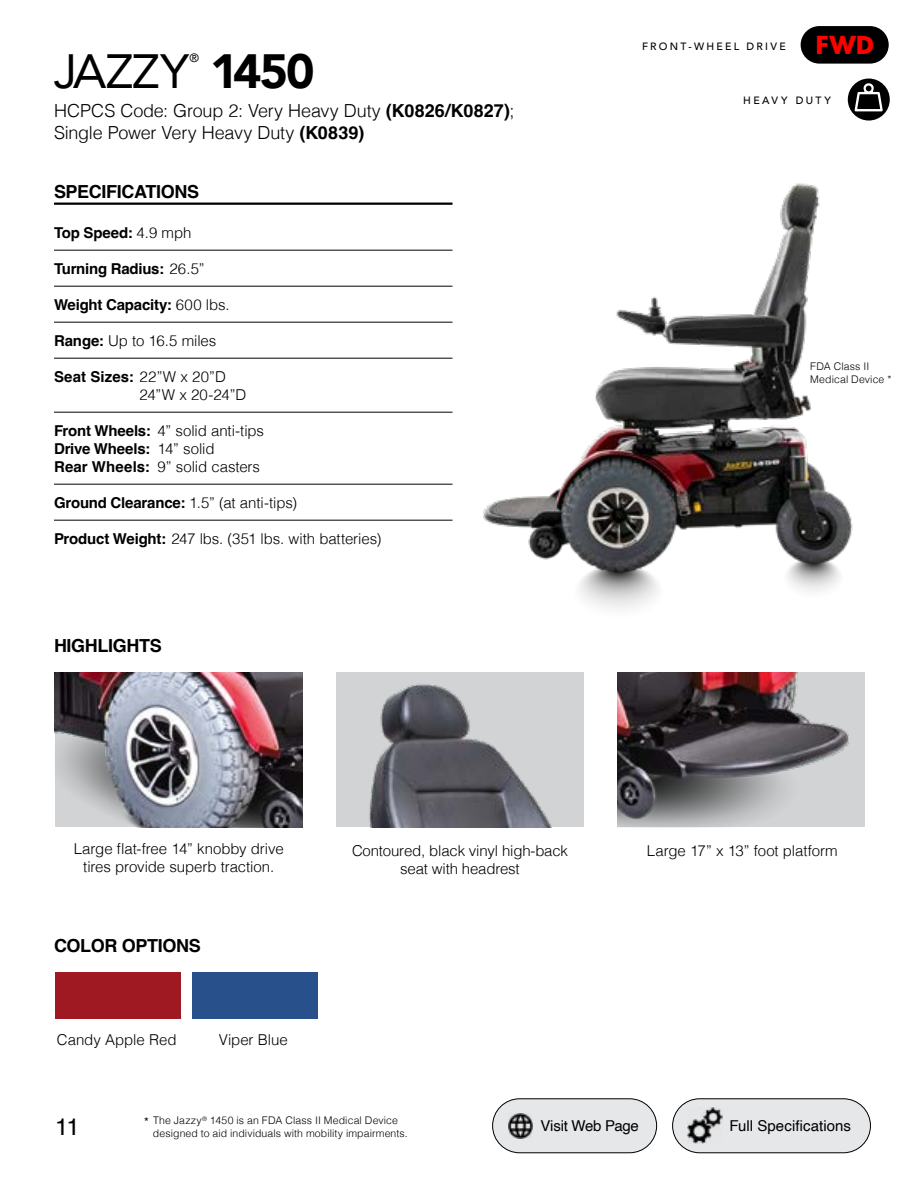
<style>
.page{position:relative;width:918px;height:1188px;background:#fff}
.page>*{position:absolute;margin:0;border:0;box-sizing:border-box;transform-origin:0 0}
.t1{font:48px "Avenir";letter-spacing:-.02em;color:#000}
.t2{font:700 24.3px "Futura";color:#f00}
.t3{font:24px "Helvetica";color:#000}
.t4{font:300 18px/21.6px "Helvetica";letter-spacing:-.01em;color:#000}
.t5{font:700 18px "Helvetica";letter-spacing:-.02em;color:#000}
.t6{font:300 15px/18px "Helvetica";letter-spacing:-.01em;color:#000}
.t7{font:700 15px "Helvetica";letter-spacing:-.015em;color:#000}
.t8{font:15px "Helvetica";letter-spacing:-.005em;color:#000}
.t9{font:12px "Avenir";color:#000}
.t10{font:300 10.5px/12.6px "Helvetica";letter-spacing:.01em;color:#000}
.t11{font:500 10.5px "Avenir LT Std";letter-spacing:.22em;color:#000}
.s1{font-weight:900}
.s2{font-weight:700}
.s3{font-weight:300}
.s4{font-weight:400;font-size:12px}
</style>
<div class="page">
<hr style="left:54px;top:250px;width:399px;height:1px;background:#000">
<hr style="left:54px;top:203px;width:399px;height:2px;background:#000">
<hr style="left:54px;top:286px;width:399px;height:1px;background:#000">
<hr style="left:54px;top:322px;width:399px;height:1px;background:#000">
<hr style="left:54px;top:358px;width:399px;height:1px;background:#000">
<hr style="left:54px;top:412px;width:399px;height:1px;background:#000">
<hr style="left:54px;top:484px;width:399px;height:1px;background:#000">
<hr style="left:54px;top:520px;width:399px;height:1px;background:#000">
<img style="left:55px;top:673px;width:247px;height:154px">
<div style="left:55px;top:973px;width:126px;height:46px;background:#9e1921"></div>
<div style="left:192px;top:973px;width:125px;height:46px;background:#28508a"></div>
<img style="left:336px;top:673px;width:247px;height:154px">
<img style="left:618px;top:673px;width:247px;height:154px">
<div style="left:493px;top:1099px;width:164px;height:54px;background:#e6e7e8;border-radius:27px"></div>
<div style="left:492px;top:1098px;width:165px;height:55px;border:1px solid #000;border-radius:27px"></div>
<img style="left:508px;top:1114px;width:25px;height:24px">
<div style="left:673px;top:1099px;width:197px;height:54px;background:#e6e7e8;border-radius:27px"></div>
<div style="left:672px;top:1098px;width:199px;height:55px;border:1px solid #000;border-radius:27px"></div>
<img style="left:688px;top:1107px;width:35px;height:36px">
<div style="left:801px;top:26px;width:88px;height:38px;background:#000;border-radius:19px"></div>
<div style="left:848px;top:79px;width:42px;height:42px;background:#000;border-radius:50%"></div>
<svg style="left:854px;top:83px;width:29px;height:28px"></svg>
<img style="left:483px;top:183px;width:370px;height:426px">
<p class="t9" style="left:190px;top:49px;width:11px">®</p>
<h1 class="t1" style="left:54px;top:33px;width:262px">JAZZY <span class="s1">1450</span></h1>
<p class="t4" style="left:54px;top:98px;width:462px">HCPCS Code: Group 2: Very Heavy Duty <span class="s2">(K0826/K0827)</span>;<br>Single Power Very Heavy Duty <span class="s2">(K0839)</span></p>
<p class="t5" style="left:54px;top:181px;width:147px">SPECIFICATIONS</p>
<p class="t7" style="left:54px;top:223px;width:139px">Top Speed: <span class="s3">4.9 mph</span></p>
<p class="t7" style="left:54px;top:259px;width:152px">Turning Radius: <span class="s3">26.5”</span></p>
<p class="t7" style="left:54px;top:295px;width:177px">Weight Capacity: <span class="s3">600 lbs.</span></p>
<p class="t6" style="left:54px;top:330px;width:164px"><span class="s2">Range:</span> Up to 16.5 miles</p>
<p class="t6" style="left:140px;top:366px;width:108px;text-indent:-85px"><span class="s2">Seat Sizes:</span> 22”W x 20”D<br>24”W x 20-24”D</p>
<p class="t6" style="left:54px;top:420px;width:212px"><span class="s2">Front Wheels:</span> 4” solid anti-tips<br><span class="s2">Drive Wheels:</span> 14” solid<br><span class="s2">Rear Wheels:</span> 9” solid casters</p>
<p class="t6" style="left:54px;top:492px;width:245px"><span class="s2">Ground Clearance:</span> 1.5” (at anti-tips)</p>
<p class="t6" style="left:54px;top:528px;width:329px"><span class="s2">Product Weight:</span> 247 lbs. (351 lbs. with batteries)</p>
<p class="t5" style="left:54px;top:635px;width:109px">HIGHLIGHTS</p>
<p class="t11" style="left:642px;top:41px;width:145px">FRONT-WHEEL DRIVE</p>
<h2 class="t2" style="left:816px;top:28px;width:60px">FWD</h2>
<p class="t11" style="left:743px;top:95px;width:89px">HEAVY DUTY</p>
<p class="t10" style="left:810px;top:360px;width:83px">FDA Class II<br>Medical Device *</p>
<p class="t6" style="left:74px;top:839px;width:212px;text-align:center">Large flat-free 14” knobby drive tires provide superb traction.</p>
<p class="t5" style="left:54px;top:935px;width:148px">COLOR OPTIONS</p>
<p class="t6" style="left:57px;top:1029px;width:121px">Candy Apple Red</p>
<p class="t6" style="left:219px;top:1029px;width:70px">Viper Blue</p>
<p class="t6" style="left:352px;top:840px;width:218px;text-align:center">Contoured, black vinyl high-back seat with headrest</p>
<p class="t6" style="left:647px;top:840px;width:192px">Large 17” x 13” foot platform</p>
<h3 class="t3" style="left:55px;top:1108px;width:26px">11</h3>
<p class="t10" style="left:153px;top:1113px;width:256px;text-indent:-9px"><span class="s4">*</span> The Jazzy<sup>®</sup> 1450 is an FDA Class II Medical Device designed to aid individuals with mobility impairments.</p>
<p class="t8" style="left:540px;top:1114px;width:100px">Visit Web Page</p>
<p class="t8" style="left:729px;top:1114px;width:123px">Full Specifications</p>
</div>
